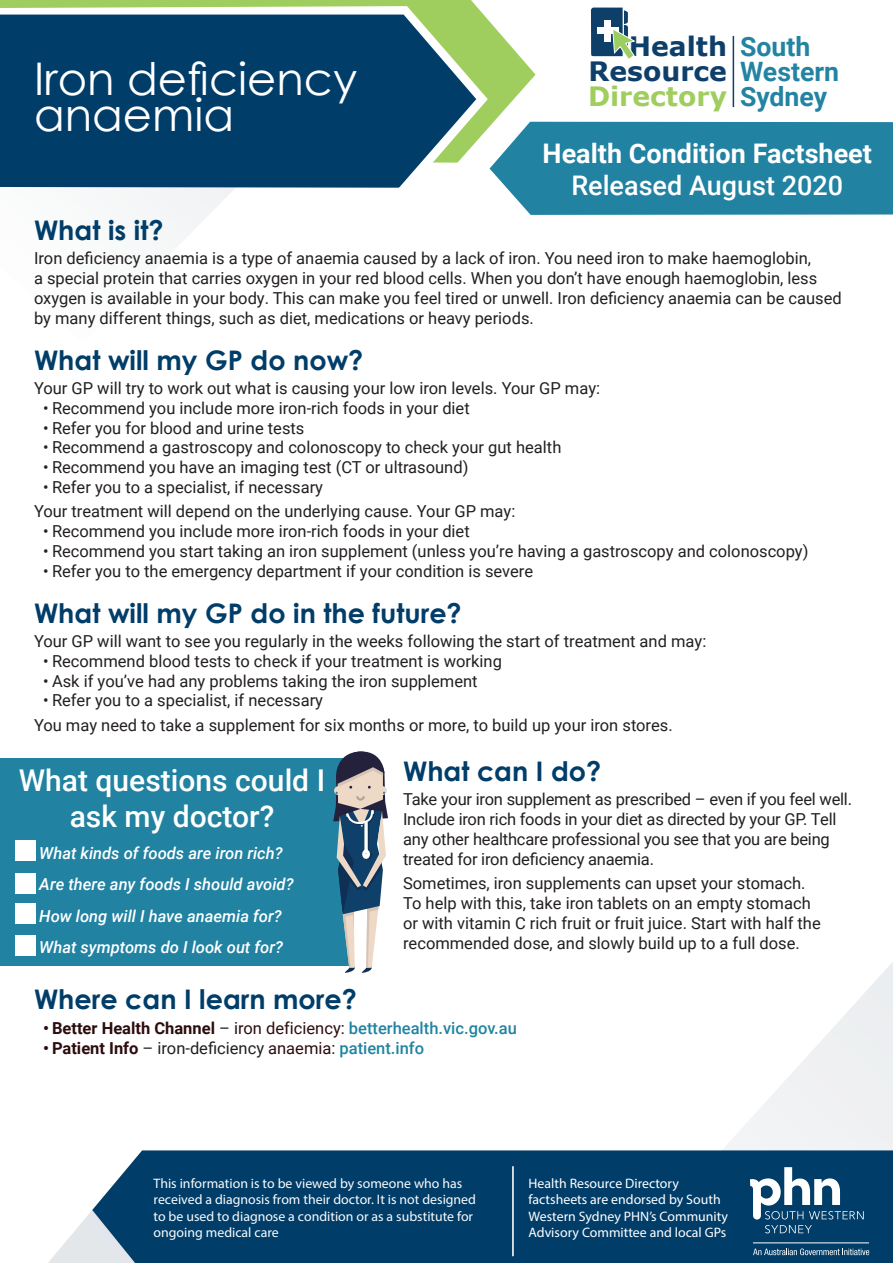
<style>
.page{position:relative;width:893px;height:1263px;background:#fff}
.page>*{position:absolute;margin:0;border:0;box-sizing:border-box;transform-origin:0 0}
.t1{font:45px/36px "Century Gothic";color:#fff}
.t2{font:500 30px/36px "Roboto";color:#fff;text-align:center}
.General_paragraphs{font:700 27px "Century Gothic";color:#003d69}
.t3{font:700 27px "Roboto";color:#fff}
.t4{font:500 27px "Roboto";color:#fff}
.t5{font:700 26.7px/25.2px "Verdana";color:#0e3f69;text-align:justify}
.t6{font:700 26.7px/25.2px "Roboto";color:#2383a2}
.General_paragraphs-2{font:16.5px/19.8px "Roboto";color:#231f20}
.t7{font:italic 500 16.5px "Roboto";color:#fff}
.t8{font:500 16.5px "Roboto";color:#2084a2}
.t9{font:13.8px/16.5px "Myriad Pro";color:#fafbfb}
.t10{font:13.8px/16.5px "Myriad Pro";color:#fff}
.s1{color:#a0ce5e}
.s2{font-weight:700;color:#2c0c0e}
.s3{font-weight:400;color:#231f20}
.s4{font-weight:400;color:#2c0c0e}
.s5{color:#2c0c0e}
.s6{font-weight:500;color:#2084a2}
</style>
<div class="page">
<svg style="left:723px;top:962px;width:170px;height:188px"></svg>
<svg style="left:48px;top:1211px;width:44px;height:52px"></svg>
<div style="left:92px;top:1150px;width:801px;height:113px;background:#003d69"></div>
<svg style="left:765px;top:1225px;width:47px;height:8px"></svg>
<svg style="left:750px;top:1167px;width:114px;height:52px"></svg>
<svg style="left:753px;top:1248px;width:116px;height:7px"></svg>
<hr style="left:512px;top:1166px;width:2px;height:90px;background:#fff">
<svg style="left:122px;top:191px;width:110px;height:53px"></svg>
<svg style="left:0;top:0;width:535px;height:128px;fill:#a0ce5e"></svg>
<svg style="left:591px;top:8px;width:42px;height:51px"></svg>
<hr style="left:733px;top:36px;width:1px;height:71px;background:#0e3f69">
<div style="left:490px;top:122px;width:403px;height:93px;background:#2182a2"></div>
<svg style="left:0;top:6px;width:488px;height:185px;background:#225877"></svg>
<div style="left:0;top:758px;width:353px;height:208px;background:#2182a2"></div>
<div style="left:15px;top:841px;width:20px;height:20px;background:#fff"></div>
<div style="left:15px;top:873px;width:20px;height:20px;background:#fff"></div>
<div style="left:16px;top:904px;width:20px;height:20px;background:#fff"></div>
<div style="left:16px;top:936px;width:20px;height:20px;background:#fff"></div>
<svg style="left:333px;top:751px;width:55px;height:222px"></svg>
<p class="t1" style="left:34px;top:60px;width:325px">Iron deficiency anaemia</p>
<p class="t5" style="left:588px;top:33px;width:141px;text-indent:41px">Health Resource <span class="s1">Directory</span></p>
<p class="t6" style="left:740px;top:33px;width:101px">South<br>Western<br>Sydney</p>
<p class="t3" style="left:543px;top:135px;width:331px">Health Condition Factsheet</p>
<p class="t4" style="left:571px;top:167px;width:273px">Released August 2020</p>
<p class="General_paragraphs" style="left:34px;top:210px;width:131px">What is it?</p>
<p class="General_paragraphs-2" style="left:34px;top:248px;width:809px">Iron deficiency anaemia is a type of anaemia caused by a lack of iron. You need iron to make haemoglobin,<br>a special protein that carries oxygen in your red blood cells. When you don’t have enough haemoglobin, less oxygen is available in your body. This can make you feel tired or unwell. Iron deficiency anaemia can be caused by many different things, such as diet, medications or heavy periods.</p>
<p class="General_paragraphs" style="left:34px;top:339px;width:331px">What will my GP do now?</p>
<p class="General_paragraphs-2" style="left:34px;top:378px;width:568px">Your GP will try to work out what is causing your low iron levels. Your GP may:</p>
<p class="General_paragraphs-2" style="left:43px;top:397px;width:428px">• Recommend you include more iron-rich foods in your diet</p>
<p class="General_paragraphs-2" style="left:43px;top:417px;width:263px">• Refer you for blood and urine tests</p>
<p class="General_paragraphs-2" style="left:43px;top:437px;width:520px">• Recommend a gastroscopy and colonoscopy to check your gut health</p>
<p class="General_paragraphs-2" style="left:43px;top:457px;width:427px">• Recommend you have an imaging test (CT or ultrasound)</p>
<p class="General_paragraphs-2" style="left:43px;top:477px;width:282px">• Refer you to a specialist, if necessary</p>
<p class="General_paragraphs-2" style="left:34px;top:501px;width:483px">Your treatment will depend on the underlying cause. Your GP may:</p>
<p class="General_paragraphs-2" style="left:43px;top:521px;width:428px">• Recommend you include more iron-rich foods in your diet</p>
<p class="General_paragraphs-2" style="left:43px;top:541px;width:767px">• Recommend you start taking an iron supplement (unless you’re having a gastroscopy and colonoscopy)</p>
<p class="General_paragraphs-2" style="left:43px;top:560px;width:492px">• Refer you to the emergency department if your condition is severe</p>
<p class="General_paragraphs" style="left:34px;top:592px;width:429px">What will my GP do in the future?</p>
<p class="General_paragraphs-2" style="left:34px;top:631px;width:674px">Your GP will want to see you regularly in the weeks following the start of treatment and may:</p>
<p class="General_paragraphs-2" style="left:43px;top:650px;width:460px">• Recommend blood tests to check if your treatment is working</p>
<p class="General_paragraphs-2" style="left:43px;top:670px;width:436px">• Ask if you’ve had any problems taking the iron supplement</p>
<p class="General_paragraphs-2" style="left:43px;top:690px;width:282px">• Refer you to a specialist, if necessary</p>
<p class="General_paragraphs-2" style="left:34px;top:714px;width:640px">You may need to take a supplement for six months or more, to build up your iron stores.</p>
<p class="General_paragraphs" style="left:403px;top:751px;width:200px">What can I do?</p>
<p class="General_paragraphs-2" style="left:403px;top:789px;width:451px">Take your iron supplement as prescribed – even if you feel well.<br>Include iron rich foods in your diet as directed by your GP. Tell any other healthcare professional you see that you are being treated for iron deficiency anaemia.</p>
<p class="General_paragraphs-2" style="left:403px;top:873px;width:419px">Sometimes, iron supplements can upset your stomach.<br>To help with this, take iron tablets on an empty stomach or with vitamin C rich fruit or fruit juice. Start with half the recommended dose, and slowly build up to a full dose.</p>
<p class="General_paragraphs" style="left:34px;top:979px;width:324px">Where can I learn more?</p>
<p class="t8" style="left:43px;top:1016px;width:475px"><span class="s2">• Better Health Channel</span> <span class="s3">–</span> <span class="s4">iron deficiency:</span> betterhealth.vic.gov.au</p>
<p class="General_paragraphs-2" style="left:43px;top:1037px;width:383px"><span class="s2">• Patient Info</span> – iron-deficiency <span class="s5">anaemia:</span> <span class="s6">patient.info</span></p>
<p class="t2" style="left:19px;top:761px;width:308px">What questions could I ask my doctor?</p>
<p class="t7" style="left:39px;top:842px;width:245px">What kinds of foods are iron rich?</p>
<p class="t7" style="left:39px;top:873px;width:256px">Are there any foods I should avoid?</p>
<p class="t7" style="left:39px;top:904px;width:244px">How long will I have anaemia for?</p>
<p class="t7" style="left:39px;top:935px;width:245px">What symptoms do I look out for?</p>
<p class="t9" style="left:154px;top:1174px;width:324px">This information is to be viewed by someone who has received a diagnosis from their doctor. It is not designed to be used to diagnose a condition or as a substitute for ongoing medical care</p>
<p class="t10" style="left:528px;top:1174px;width:201px">Health Resource Directory factsheets are endorsed by South<br>Western Sydney PHN’s Community<br>Advisory Committee and local GPs</p>
</div>
